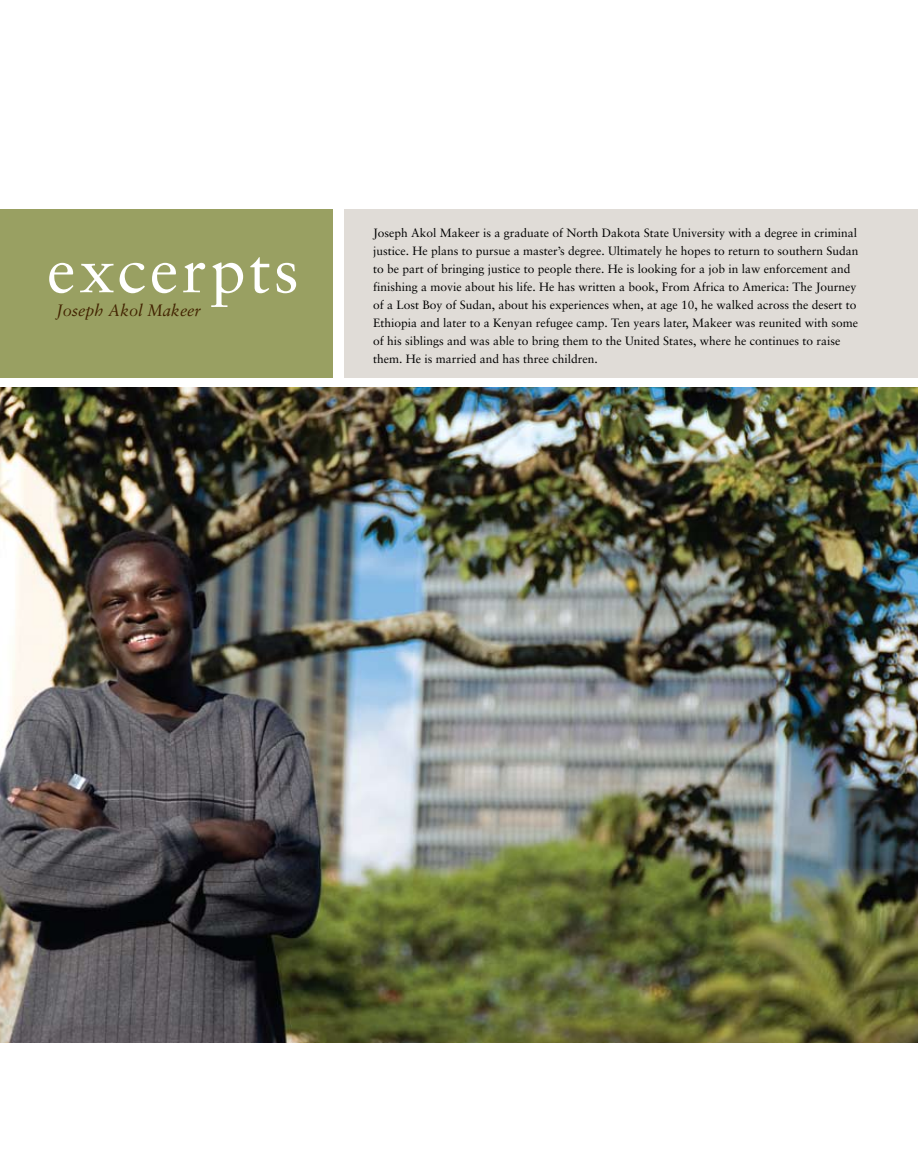
<style>
.page{position:relative;width:918px;height:1175px;background:#fff}
.page>*{position:absolute;margin:0;border:0;box-sizing:border-box;transform-origin:0 0}
.t1{font:64.5px "Sabon";letter-spacing:.05em;color:#fff}
.t2{font:italic 16.5px "Sabon";letter-spacing:-.005em;color:#422300}
.t3{font:12px/18px "Sabon";color:#000}
</style>
<div class="page">
<img style="left:0;top:387px;width:918px;height:655px">
<div style="left:344px;top:209px;width:574px;height:168px;background:#e0dcd7"></div>
<div style="left:0;top:209px;width:333px;height:168px;background:#99a062"></div>
<h1 class="t1" style="left:47px;top:231px;width:253px">excerpts</h1>
<h2 class="t2" style="left:57px;top:300px;width:146px">Joseph Akol Makeer</h2>
<p class="t3" style="left:373px;top:223px;width:487px">Joseph Akol Makeer is a graduate of North Dakota State University with a degree in criminal justice. He plans to pursue a master’s degree. Ultimately he hopes to return to southern Sudan to be part of bringing justice to people there. He is looking for a job in law enforcement and finishing a movie about his life. He has written a book, From Africa to America: The Journey of a Lost Boy of Sudan, about his experiences when, at age 10, he walked across the desert to Ethiopia and later to a Kenyan refugee camp. Ten years later, Makeer was reunited with some of his siblings and was able to bring them to the United States, where he continues to raise them. He is married and has three children.</p>
</div>
